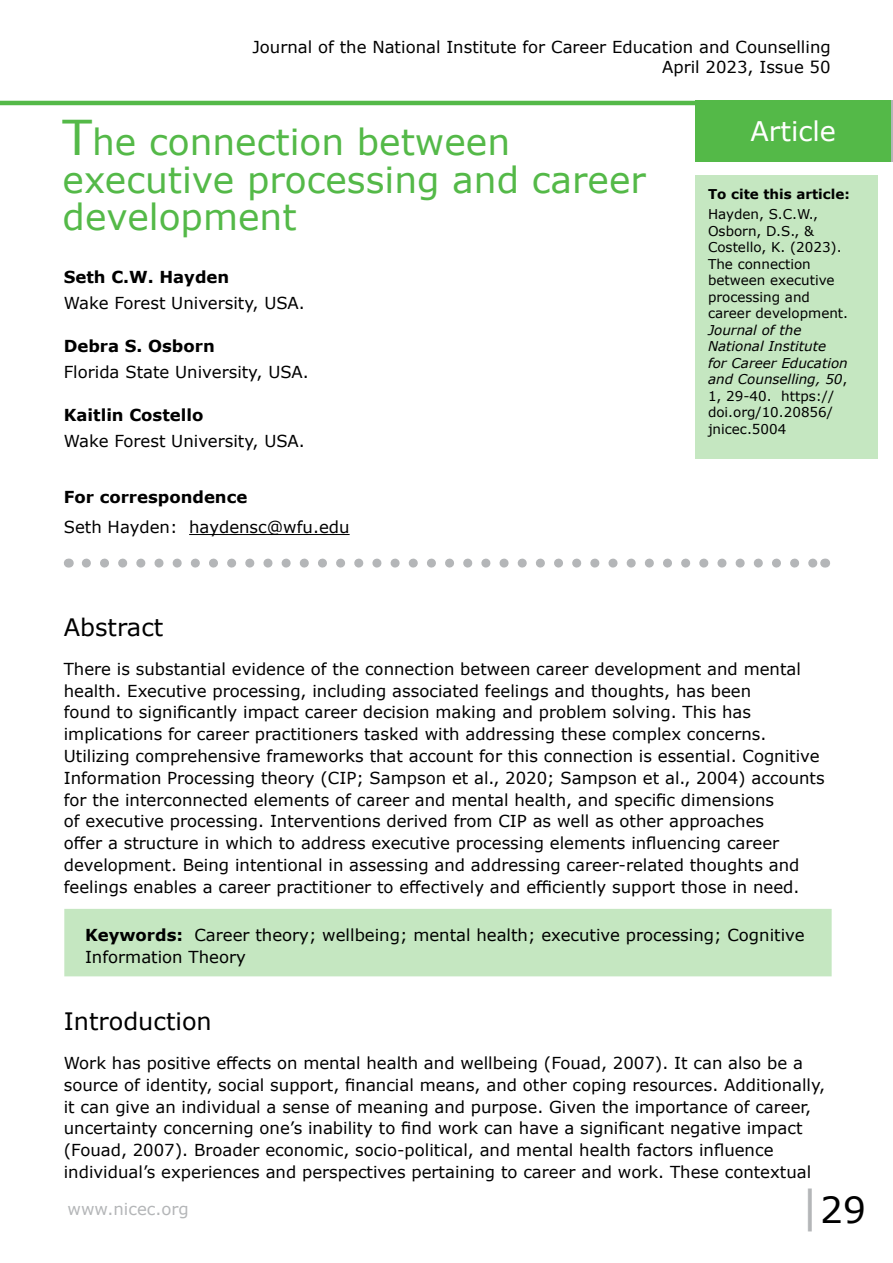
<style>
.page{position:relative;width:893px;height:1263px;background:#fff}
.page>*{position:absolute;margin:0;border:0;box-sizing:border-box;transform-origin:0 0}
.t1{font:36px/37.8px "Verdana";color:#54b948}
.t2{font:36px "Verdana";color:#000}
.t3{font:27px "Verdana";color:#fff}
.t4{font:24px "Verdana";color:#000}
.t5{font:16.5px/21.8px "Verdana";color:#000}
.t6{font:700 16.5px "Verdana";color:#000}
.t7{font:16.5px "Verdana";color:#b4b6b8}
.t8{font:italic 13.5px/16.5px "Verdana";color:#000}
.t9{font:13.5px/16.5px "Verdana";color:#000}
.t10{font:700 13.5px "Verdana";color:#000}
.s1{font-size:48px}
.s2{font-style:normal}
.s3{font-weight:700}
.s4{font-size:45px;color:#b4b6b8}
</style>
<div class="page">
<hr style="left:0;top:101px;width:893px;height:4px;background:#54b948">
<div style="left:695px;top:100px;width:196px;height:62px;background:#54b948"></div>
<div style="left:64px;top:909px;width:768px;height:67px;background:#c5e7c1"></div>
<svg style="left:86px;top:559px;width:730px;height:9px"></svg>
<hr style="left:189px;top:534px;width:161px;height:1px;background:#000">
<div style="left:695px;top:176px;width:183px;height:283px;background:#c5e7c1"></div>
<p class="t5" style="left:252px;top:37px;width:580px;line-height:19.8px;text-align:right">Journal of the National Institute for Career Education and Counselling<br>April 2023, Issue 50</p>
<h1 class="t1" style="left:63px;top:122px;width:585px"><span class="s1">T</span>he connection between executive processing and career development</h1>
<p class="t6" style="left:64px;top:265px;width:167px">Seth C.W. Hayden</p>
<p class="t5" style="left:64px;top:292px;width:243px">Wake Forest University, USA.</p>
<p class="t6" style="left:64px;top:334px;width:152px">Debra S. Osborn</p>
<p class="t5" style="left:64px;top:361px;width:247px">Florida State University, USA.</p>
<p class="t6" style="left:64px;top:403px;width:141px">Kaitlin Costello</p>
<p class="t5" style="left:64px;top:430px;width:243px">Wake Forest University, USA.</p>
<p class="t6" style="left:64px;top:485px;width:185px">For correspondence</p>
<p class="t5" style="left:64px;top:516px;width:287px">Seth Hayden: haydensc@wfu.edu</p>
<h2 class="t3" style="left:750px;top:113px;width:87px">Article</h2>
<p class="t10" style="left:708px;top:184px;width:143px">To cite this article:</p>
<p class="t9" style="left:708px;top:206px;width:142px">Hayden, S.C.W.,<br>Osborn, D.S., &amp;<br>Costello, K. (2023).<br>The connection between executive processing and career development.</p>
<p class="t8" style="left:708px;top:322px;width:141px">Journal of the<br>National Institute for Career Education and Counselling, 50<span class="s2">,<br>1, 29-40. https:// doi.org/10.20856/ jnicec.5004</span></p>
<h3 class="t4" style="left:64px;top:611px;width:101px">Abstract</h3>
<p class="t5" style="left:64px;top:658px;width:762px">There is substantial evidence of the connection between career development and mental health. Executive processing, including associated feelings and thoughts, has been<br>found to significantly impact career decision making and problem solving. This has implications for career practitioners tasked with addressing these complex concerns.<br>Utilizing comprehensive frameworks that account for this connection is essential. Cognitive Information Processing theory (CIP; Sampson et al., 2020; Sampson et al., 2004) accounts for the interconnected elements of career and mental health, and specific dimensions<br>of executive processing. Interventions derived from CIP as well as other approaches<br>offer a structure in which to address executive processing elements influencing career development. Being intentional in assessing and addressing career-related thoughts and feelings enables a career practitioner to effectively and efficiently support those in need.</p>
<p class="t5" style="left:85px;top:924px;width:721px"><span class="s3">Keywords:</span> Career theory; wellbeing; mental health; executive processing; Cognitive<br>Information Theory</p>
<h3 class="t4" style="left:64px;top:1005px;width:150px">Introduction</h3>
<p class="t5" style="left:64px;top:1052px;width:763px">Work has positive effects on mental health and wellbeing (Fouad, 2007). It can also be a source of identity, social support, financial means, and other coping resources. Additionally, it can give an individual a sense of meaning and purpose. Given the importance of career, uncertainty concerning one’s inability to find work can have a significant negative impact (Fouad, 2007). Broader economic, socio-political, and mental health factors influence individual’s experiences and perspectives pertaining to career and work. These contextual</p>
<p class="t7" style="left:68px;top:1198px;width:123px">www.nicec.org</p>
<h1 class="t2" style="left:800px;top:1185px;width:68px"><span class="s4">|</span>29</h1>
</div>
